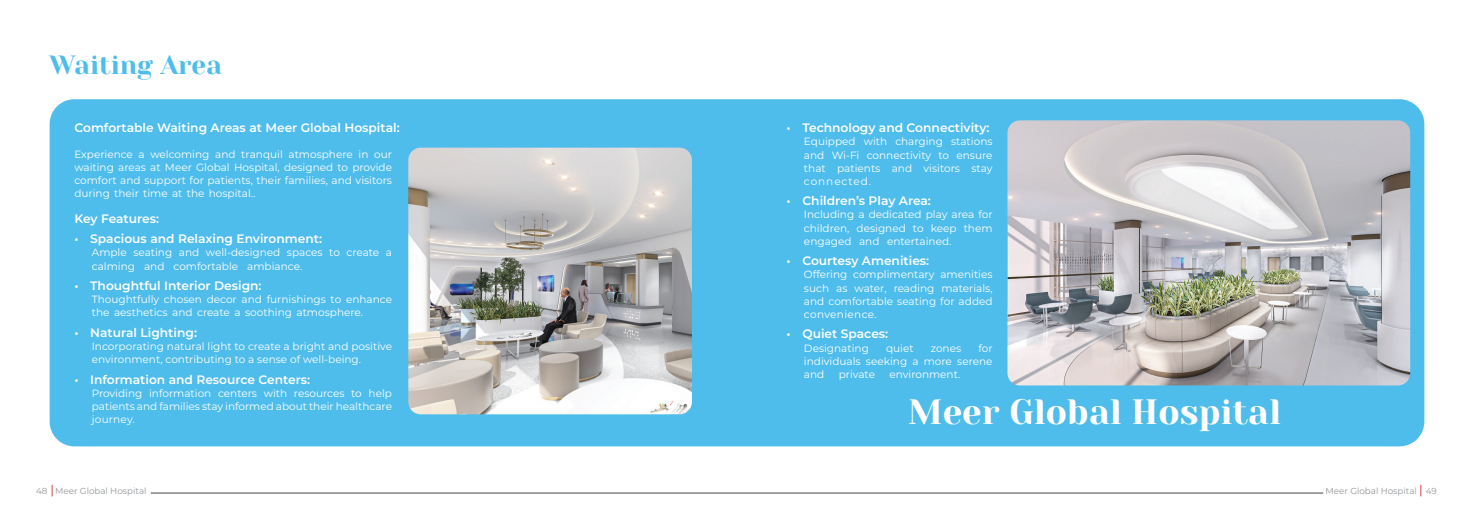
<style>
.page{position:relative;width:1474px;height:521px;background:#fff}
.page>*{position:absolute;margin:0;border:0;box-sizing:border-box;transform-origin:0 0}
.t1{font:35px "Yeseva One";color:#fff}
.t2{font:26.25px "Yeseva One";color:#4ebdec}
.t3{font:600 12.25px "Montserrat";color:#fff}
.t4{font:10.5px/13.1px "Montserrat";color:#fff;text-align:justify}
.t5{font:8.75px "Montserrat";color:#939598}
.s1{font-size:12.25px;color:#d1232a}
</style>
<div class="page">
<hr style="left:737px;top:492px;width:586px;height:2px;background:#939598">
<hr style="left:151px;top:492px;width:586px;height:2px;background:#939598">
<div style="left:50px;top:99px;width:1374px;height:347px;background:#4ebdec;border-radius:25px"></div>
<img style="left:1007px;top:120px;width:403px;height:265px">
<img style="left:408px;top:148px;width:284px;height:266px">
<h2 class="t2" style="left:50px;top:45px;width:174px">Waiting Area</h2>
<p class="t3" style="left:74px;top:119px;width:327px">Comfortable Waiting Areas at Meer Global Hospital:</p>
<p class="t4" style="left:74px;top:147px;width:319px">Experience a welcoming and tranquil atmosphere in our waiting areas at Meer Global Hospital, designed to provide comfort and support for patients, their families, and visitors during their time at the hospital..</p>
<p class="t3" style="left:74px;top:210px;width:86px">Key Features:</p>
<p class="t3" style="left:74px;top:230px;width:249px">• Spacious and Relaxing Environment:</p>
<p class="t4" style="left:92px;top:246px;width:302px">Ample seating and well-designed spaces to create a calming and comfortable ambiance.</p>
<p class="t3" style="left:74px;top:277px;width:189px">• Thoughtful Interior Design:</p>
<p class="t4" style="left:92px;top:293px;width:302px">Thoughtfully chosen decor and furnishings to enhance the aesthetics and create a soothing atmosphere.</p>
<p class="t3" style="left:74px;top:324px;width:124px">• Natural Lighting:</p>
<p class="t4" style="left:92px;top:339px;width:302px">Incorporating natural light to create a bright and positive environment, contributing to a sense of well-being.</p>
<p class="t3" style="left:74px;top:371px;width:237px">• Information and Resource Centers:</p>
<p class="t4" style="left:92px;top:386px;width:302px">Providing information centers with resources to help patients and families stay informed about their healthcare journey.</p>
<p class="t3" style="left:786px;top:119px;width:204px">• Technology and Connectivity:</p>
<p class="t4" style="left:804px;top:135px;width:190px">Equipped with charging stations and Wi-Fi connectivity to ensure that patients and visitors stay connected.</p>
<p class="t3" style="left:786px;top:192px;width:146px">• Children’s Play Area:</p>
<p class="t4" style="left:804px;top:208px;width:190px">Including a dedicated play area for children, designed to keep them engaged and entertained.</p>
<p class="t3" style="left:786px;top:252px;width:144px">• Courtesy Amenities:</p>
<p class="t4" style="left:804px;top:268px;width:190px">Offering complimentary amenities such as water, reading materials, and comfortable seating for added convenience.</p>
<p class="t3" style="left:786px;top:325px;width:103px">• Quiet Spaces:</p>
<p class="t4" style="left:804px;top:341px;width:66px">Designating</p>
<p class="t4" style="left:886px;top:341px;width:29px">quiet</p>
<p class="t4" style="left:930px;top:341px;width:32px">zones</p>
<p class="t4" style="left:804px;top:341px;width:190px;text-indent:174px">for individuals seeking a more serene and</p>
<p class="t4" style="left:838px;top:367px;width:38px">private</p>
<p class="t4" style="left:889px;top:367px;width:72px">environment.</p>
<h1 class="t1" style="left:908px;top:386px;width:374px">Meer Global Hospital</h1>
<p class="t5" style="left:36px;top:485px;width:112px">48 <span class="s1">|</span>Meer Global Hospital</p>
<p class="t5" style="left:1325px;top:485px;width:113px">Meer Global Hospital <span class="s1">|</span> 49</p>
</div>
